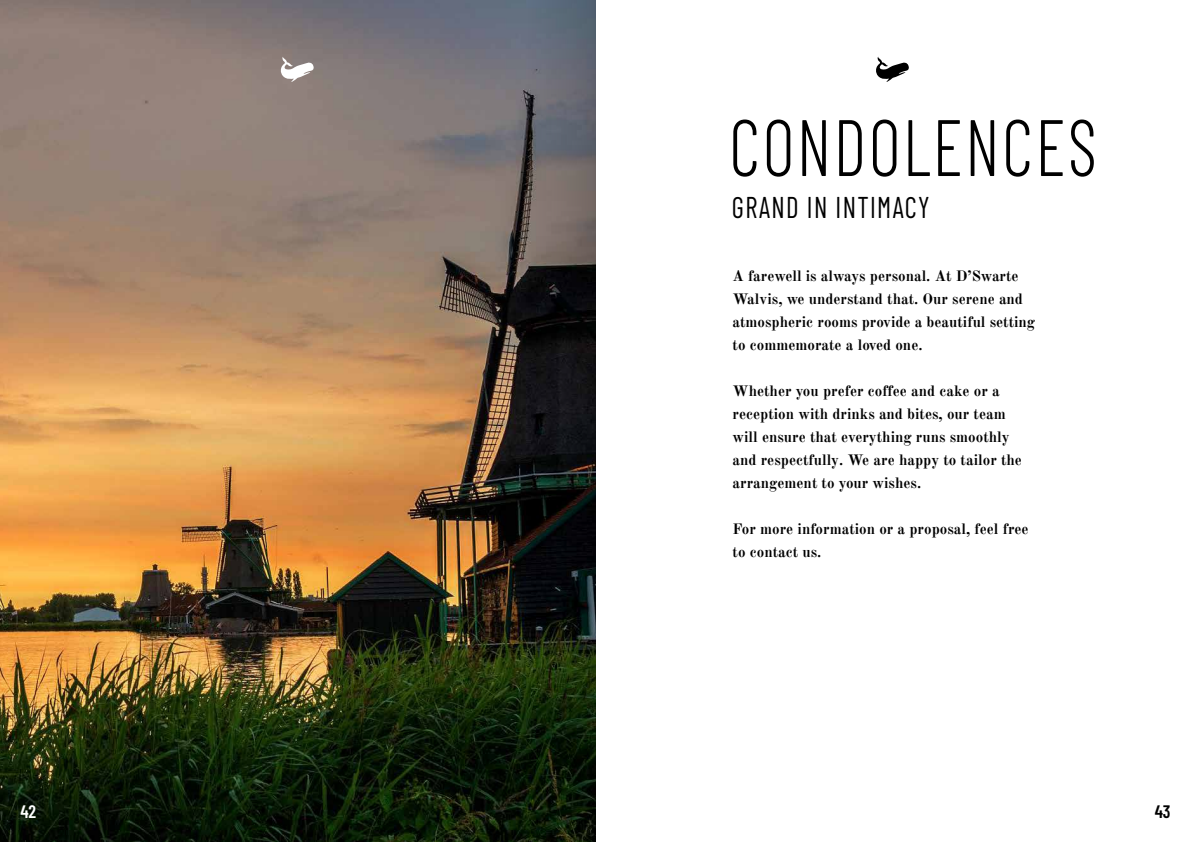
<style>
.page{position:relative;width:1191px;height:842px;background:#fff}
.page>*{position:absolute;margin:0;border:0;box-sizing:border-box;transform-origin:0 0}
.t1{font:300 79.8px "Barlow Condensed";letter-spacing:.03em;color:#000;scale:.89 1}
.t2{font:30px "Barlow Condensed";letter-spacing:.05em;color:#000;scale:.9 1}
.t3{font:600 18px "Barlow Condensed";color:#fff}
.t4{font:600 18px "Barlow Condensed";color:#000}
.t5{font:700 15px/23px "Old Standard TT";color:#000}
</style>
<div class="page">
<img style="left:0;top:0;width:527px;height:842px">
<svg style="left:280px;top:57px;width:35px;height:25px"></svg>
<svg style="left:876px;top:57px;width:33px;height:25px"></svg>
<svg style="left:527px;top:0;width:68px;height:842px;background:#2b302c"></svg>
<h1 class="t1" style="left:729px;top:90px;width:415px">CONDOLENCES</h1>
<h2 class="t2" style="left:732px;top:186px;width:221px">GRAND IN INTIMACY</h2>
<p class="t5" style="left:732px;top:264px;width:304px">A farewell is always personal. At D’Swarte Walvis, we understand that. Our serene and atmospheric rooms provide a beautiful setting to commemorate a loved one.</p>
<p class="t5" style="left:732px;top:378px;width:291px">Whether you prefer coffee and cake or a reception with drinks and bites, our team will ensure that everything runs smoothly and respectfully. We are happy to tailor the arrangement to your wishes.</p>
<p class="t5" style="left:732px;top:516px;width:298px">For more information or a proposal, feel free to contact us.</p>
<p class="t3" style="left:20px;top:798px;width:17px">42</p>
<p class="t4" style="left:1154px;top:798px;width:17px">43</p>
</div>
